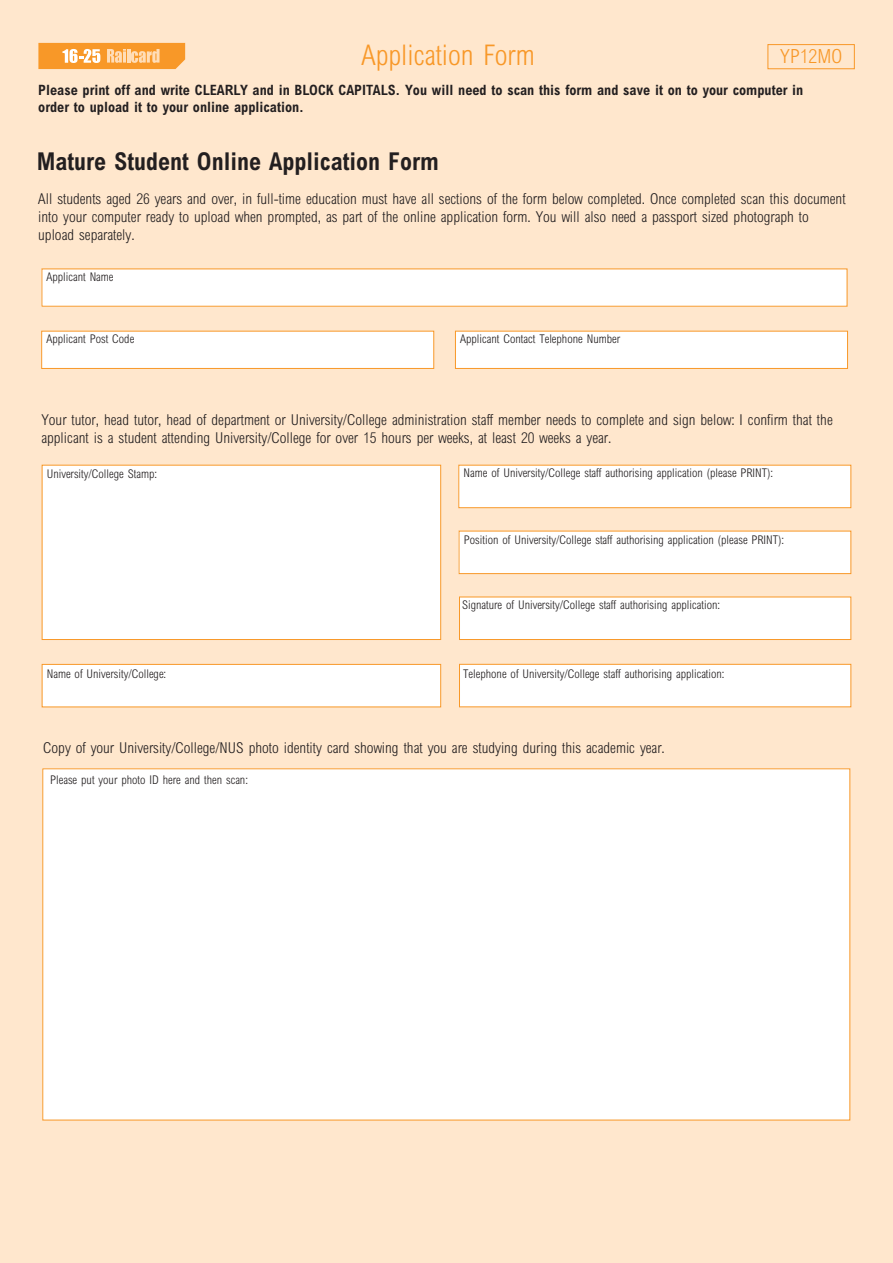
<style>
.page{position:relative;width:893px;height:1263px;background:#ffe7cd}
.page>*{position:absolute;margin:0;border:0;box-sizing:border-box;transform-origin:0 0}
.t1{font:300 condensed 28.5px "M Arial";color:#f89828}
.t2{font:700 condensed 24.6px "M Arial";color:#231f20}
.t3{font:300 condensed 19.5px "M Arial";color:#f89828}
.t4{font:300 condensed 15px/18px "M Arial";color:#231f20}
.t5{font:700 condensed 14.25px/17.1px "M Arial";color:#231f20}
.t6{font:300 condensed 12px "M Arial";color:#231f20}
</style>
<div class="page">
<div style="left:459px;top:597px;width:392px;height:42px;background:#fff"></div>
<div style="left:459px;top:597px;width:392px;height:43px;border:1px solid #f89828"></div>
<div style="left:42px;top:465px;width:399px;height:174px;background:#fff"></div>
<div style="left:42px;top:465px;width:399px;height:175px;border:1px solid #f89828"></div>
<div style="left:767px;top:44px;width:88px;height:25px;border:1px solid #f89828"></div>
<svg style="left:38px;top:43px;width:147px;height:26px;background:#f9aa4d"></svg>
<div style="left:42px;top:664px;width:399px;height:43px;background:#fff"></div>
<div style="left:42px;top:664px;width:399px;height:43px;border:1px solid #f89828"></div>
<div style="left:459px;top:465px;width:392px;height:43px;background:#fff"></div>
<div style="left:459px;top:465px;width:392px;height:43px;border:1px solid #f89828"></div>
<div style="left:459px;top:531px;width:392px;height:43px;background:#fff"></div>
<div style="left:459px;top:531px;width:392px;height:43px;border:1px solid #f89828"></div>
<div style="left:459px;top:664px;width:392px;height:43px;background:#fff"></div>
<div style="left:459px;top:664px;width:392px;height:43px;border:1px solid #f89828"></div>
<div style="left:42px;top:769px;width:808px;height:351px;background:#fff"></div>
<div style="left:41px;top:269px;width:806px;height:37px;background:#fff"></div>
<div style="left:41px;top:331px;width:393px;height:37px;background:#fff"></div>
<div style="left:41px;top:331px;width:393px;height:38px;border:1px solid #f89828"></div>
<div style="left:455px;top:331px;width:392px;height:37px;background:#fff"></div>
<div style="left:455px;top:331px;width:393px;height:38px;border:1px solid #f89828"></div>
<h1 class="t1" style="left:361px;top:39px;width:175px">Application Form</h1>
<h3 class="t3" style="left:780px;top:45px;width:63px">YP12MO</h3>
<p class="t5" style="left:38px;top:81px;width:767px">Please print off and write CLEARLY and in BLOCK CAPITALS. You will need to scan this form and save it on to your computer in order to upload it to your online application.</p>
<h2 class="t2" style="left:37px;top:147px;width:404px">Mature Student Online Application Form</h2>
<p class="t4" style="left:38px;top:190px;width:809px">All students aged 26 years and over, in full-time education must have all sections of the form below completed. Once completed scan this document into your computer ready to upload when prompted, as part of the online application form. You will also need a passport sized photograph to upload separately.</p>
<p class="t6" style="left:46px;top:270px;width:69px">Applicant Name</p>
<p class="t6" style="left:46px;top:332px;width:89px">Applicant Post Code</p>
<p class="t6" style="left:460px;top:332px;width:161px">Applicant Contact Telephone Number</p>
<p class="t4" style="left:41px;top:411px;width:793px">Your tutor, head tutor, head of department or University/College administration staff member needs to complete and sign below: I confirm that the applicant is a student attending University/College for over 15 hours per weeks, at least 20 weeks a year.</p>
<p class="t6" style="left:47px;top:467px;width:112px">University/College Stamp:</p>
<p class="t6" style="left:47px;top:667px;width:121px">Name of University/College:</p>
<p class="t6" style="left:464px;top:466px;width:311px">Name of University/College staff authorising application (please PRINT):</p>
<p class="t6" style="left:464px;top:533px;width:322px">Position of University/College staff authorising application (please PRINT):</p>
<p class="t6" style="left:462px;top:598px;width:259px">Signature of University/College staff authorising application:</p>
<p class="t6" style="left:463px;top:667px;width:263px">Telephone of University/College staff authorising application:</p>
<p class="t4" style="left:43px;top:739px;width:623px">Copy of your University/College/NUS photo identity card showing that you are studying during this academic year.</p>
<p class="t6" style="left:50px;top:773px;width:199px">Please put your photo ID here and then scan:</p>
</div>
